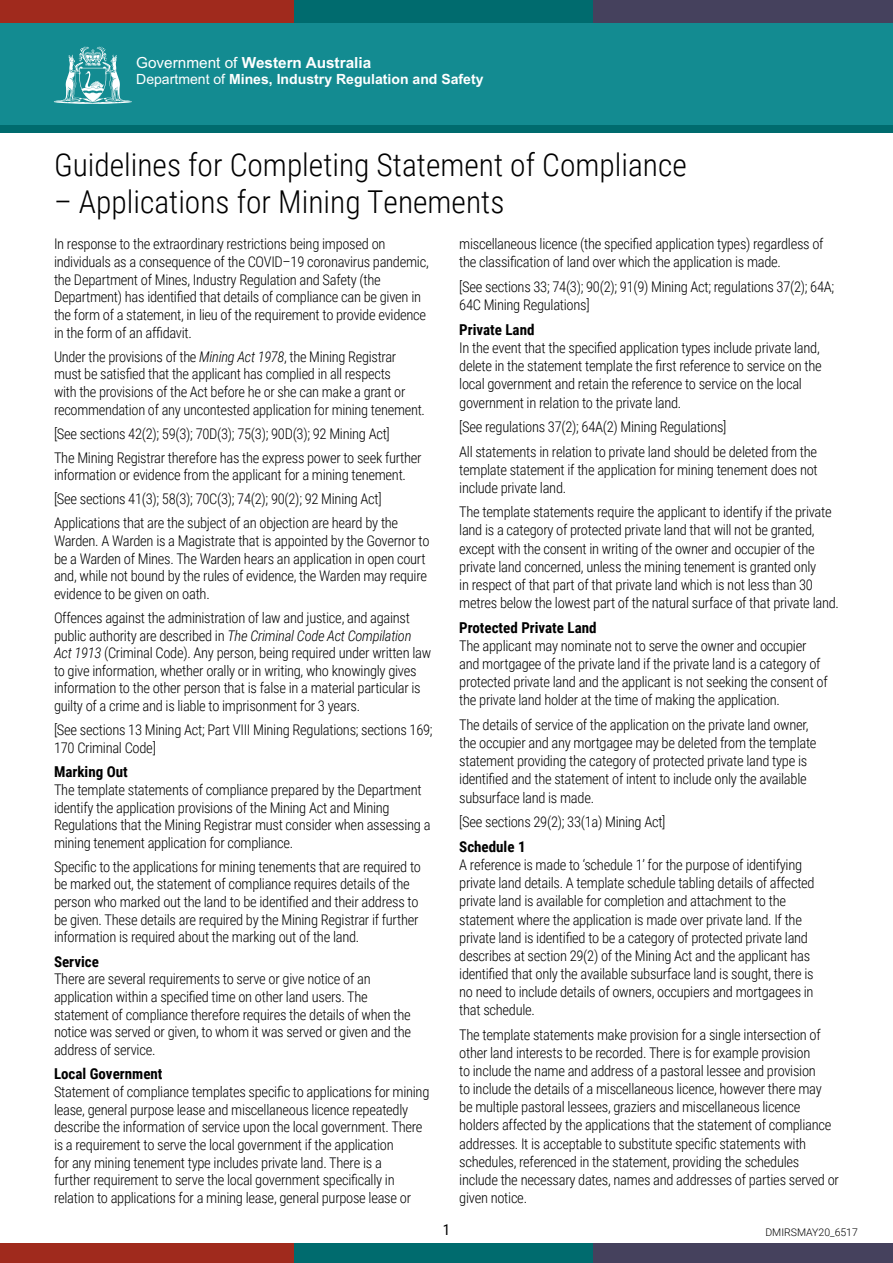
<style>
.page{position:relative;width:893px;height:1263px;background:#fff}
.page>*{position:absolute;margin:0;border:0;box-sizing:border-box;transform-origin:0 0}
.t1{font:300 31.5px "Roboto Condensed";color:#000}
.t2{font:700 15.3px "Arial";color:#fff}
.t3{font:700 15px "Roboto Condensed";color:#000}
.t4{font:15px "Roboto Condensed";color:#000}
.Main_Text{font:300 14.7px/17.7px "Roboto Condensed";letter-spacing:-.02em;color:#000}
.t5{font:700 14.1px "Arial";color:#fff}
.t6{font:300 10.5px "Roboto";color:#000}
.s1{font-weight:400}
.s2{font-style:italic}
</style>
<div class="page">
<div style="left:0;top:23px;width:893px;height:102px;background:#138b91"></div>
<div style="left:0;top:125px;width:893px;height:8px;background:#006b6e"></div>
<svg style="left:54px;top:46px;width:78px;height:58px;background:#4ea8ac"></svg>
<div style="left:0;top:0;width:299px;height:23px;background:#a02a1d"></div>
<div style="left:295px;top:0;width:299px;height:23px;background:#006b6e"></div>
<div style="left:594px;top:0;width:299px;height:23px;background:#45415d"></div>
<div style="left:0;top:1243px;width:299px;height:20px;background:#a02a1d"></div>
<div style="left:295px;top:1243px;width:299px;height:20px;background:#006b6e"></div>
<div style="left:594px;top:1243px;width:299px;height:20px;background:#45415d"></div>
<p class="t2" style="left:136px;top:53px;width:237px"><span class="s1">Government of</span> Western Australia</p>
<p class="t5" style="left:136px;top:69px;width:349px"><span class="s1">Department of</span> Mines, Industry Regulation and Safety</p>
<p class="t1" style="left:54px;top:142px;width:634px">Guidelines for Completing Statement of Compliance</p>
<p class="t1" style="left:54px;top:180px;width:452px">– Applications for Mining Tenements</p>
<p class="Main_Text" style="left:54px;top:235px;width:376px">In response to the extraordinary restrictions being imposed on individuals as a consequence of the COVID–19 coronavirus pandemic, the Department of Mines, Industry Regulation and Safety (the Department) has identified that details of compliance can be given in the form of a statement, in lieu of the requirement to provide evidence in the form of an affidavit.</p>
<p class="Main_Text" style="left:54px;top:347px;width:372px">Under the provisions of the <span class="s2">Mining Act 1978</span>, the Mining Registrar must be satisfied that the applicant has complied in all respects<br>with the provisions of the Act before he or she can make a grant or recommendation of any uncontested application for mining tenement.</p>
<p class="Main_Text" style="left:54px;top:424px;width:337px">[See sections 42(2); 59(3); 70D(3); 75(3); 90D(3); 92 Mining Act]</p>
<p class="Main_Text" style="left:54px;top:448px;width:369px">The Mining Registrar therefore has the express power to seek further information or evidence from the applicant for a mining tenement.</p>
<p class="Main_Text" style="left:54px;top:490px;width:329px">[See sections 41(3); 58(3); 70C(3); 74(2); 90(2); 92 Mining Act]</p>
<p class="Main_Text" style="left:54px;top:514px;width:377px">Applications that are the subject of an objection are heard by the Warden. A Warden is a Magistrate that is appointed by the Governor to be a Warden of Mines. The Warden hears an application in open court and, while not bound by the rules of evidence, the Warden may require evidence to be given on oath.</p>
<p class="Main_Text" style="left:54px;top:608px;width:379px">Offences against the administration of law and justice, and against public authority are described in <span class="s2">The Criminal Code Act Compilation Act 1913</span> (Criminal Code). Any person, being required under written law to give information, whether orally or in writing, who knowingly gives information to the other person that is false in a material particular is guilty of a crime and is liable to imprisonment for 3 years.</p>
<p class="Main_Text" style="left:54px;top:720px;width:380px">[See sections 13 Mining Act; Part VIII Mining Regulations; sections 169;<br>170 Criminal Code]</p>
<h2 class="t3" style="left:54px;top:761px;width:75px">Marking Out</h2>
<p class="Main_Text" style="left:54px;top:780px;width:378px">The template statements of compliance prepared by the Department identify the application provisions of the Mining Act and Mining Regulations that the Mining Registrar must consider when assessing a mining tenement application for compliance.</p>
<p class="Main_Text" style="left:54px;top:857px;width:368px">Specific to the applications for mining tenements that are required to be marked out, the statement of compliance requires details of the person who marked out the land to be identified and their address to be given. These details are required by the Mining Registrar if further information is required about the marking out of the land.</p>
<h2 class="t3" style="left:54px;top:951px;width:46px">Service</h2>
<p class="Main_Text" style="left:54px;top:970px;width:359px">There are several requirements to serve or give notice of an application within a specified time on other land users. The statement of compliance therefore requires the details of when the notice was served or given, to whom it was served or given and the address of service.</p>
<h2 class="t3" style="left:54px;top:1063px;width:110px">Local Government</h2>
<p class="Main_Text" style="left:54px;top:1082px;width:377px">Statement of compliance templates specific to applications for mining lease, general purpose lease and miscellaneous licence repeatedly describe the information of service upon the local government. There is a requirement to serve the local government if the application<br>for any mining tenement type includes private land. There is a<br>further requirement to serve the local government specifically in relation to applications for a mining lease, general purpose lease or</p>
<p class="Main_Text" style="left:459px;top:234px;width:366px;line-height:18.1px">miscellaneous licence (the specified application types) regardless of the classification of land over which the application is made.</p>
<p class="Main_Text" style="left:459px;top:277px;width:376px;line-height:18.1px">[See sections 33; 74(3); 90(2); 91(9) Mining Act; regulations 37(2); 64A;<br>64C Mining Regulations]</p>
<h2 class="t3" style="left:459px;top:319px;width:77px">Private Land</h2>
<p class="Main_Text" style="left:459px;top:338px;width:364px;line-height:18.1px">In the event that the specified application types include private land, delete in the statement template the first reference to service on the local government and retain the reference to service on the local government in relation to the private land.</p>
<p class="Main_Text" style="left:459px;top:417px;width:269px">[See regulations 37(2); 64A(2) Mining Regulations]</p>
<p class="Main_Text" style="left:459px;top:442px;width:360px;line-height:18.1px;text-align:justify">All statements in relation to private land should be deleted from the template statement if the application for mining tenement does not include private land.</p>
<p class="Main_Text" style="left:459px;top:502px;width:381px;line-height:18.1px">The template statements require the applicant to identify if the private land is a category of protected private land that will not be granted, except with the consent in writing of the owner and occupier of the private land concerned, unless the mining tenement is granted only<br>in respect of that part of that private land which is not less than 30 metres below the lowest part of the natural surface of that private land.</p>
<h2 class="t3" style="left:459px;top:617px;width:139px">Protected Private Land</h2>
<p class="Main_Text" style="left:459px;top:636px;width:370px;line-height:18.1px">The applicant may nominate not to serve the owner and occupier and mortgagee of the private land if the private land is a category of protected private land and the applicant is not seeking the consent of the private land holder at the time of making the application.</p>
<p class="Main_Text" style="left:459px;top:715px;width:359px;line-height:18.1px">The details of service of the application on the private land owner, the occupier and any mortgagee may be deleted from the template statement providing the category of protected private land type is identified and the statement of intent to include only the available subsurface land is made.</p>
<p class="Main_Text" style="left:459px;top:812px;width:208px">[See sections 29(2); 33(1a) Mining Act]</p>
<h2 class="t3" style="left:459px;top:836px;width:68px">Schedule 1</h2>
<p class="Main_Text" style="left:459px;top:855px;width:357px;line-height:18.1px">A reference is made to ‘schedule 1’ for the purpose of identifying private land details. A template schedule tabling details of affected private land is available for completion and attachment to the statement where the application is made over private land. If the private land is identified to be a category of protected private land describes at section 29(2) of the Mining Act and the applicant has identified that only the available subsurface land is sought, there is no need to include details of owners, occupiers and mortgagees in that schedule.</p>
<p class="Main_Text" style="left:459px;top:1025px;width:381px;line-height:18.1px">The template statements make provision for a single intersection of other land interests to be recorded. There is for example provision<br>to include the name and address of a pastoral lessee and provision<br>to include the details of a miscellaneous licence, however there may be multiple pastoral lessees, graziers and miscellaneous licence holders affected by the applications that the statement of compliance addresses. It is acceptable to substitute specific statements with schedules, referenced in the statement, providing the schedules include the necessary dates, names and addresses of parties served or given notice.</p>
<p class="t6" style="left:765px;top:1224px;width:94px">DMIRSMAY20_6517</p>
<p class="t4" style="left:443px;top:1219px;width:9px">1</p>
</div>
